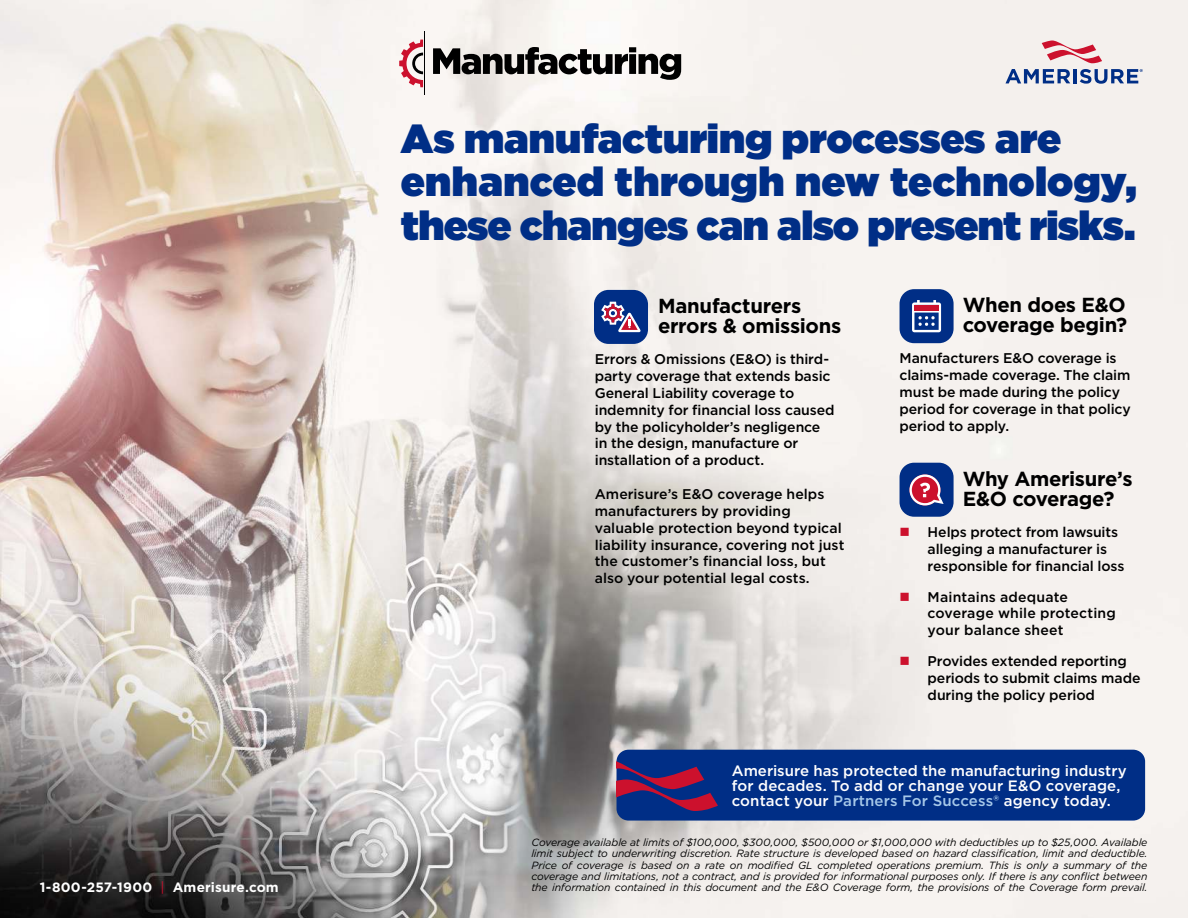
<style>
.page{position:relative;width:1188px;height:918px;background:#fff}
.page>*{position:absolute;margin:0;border:0;box-sizing:border-box;transform-origin:0 0}
.t1{font:900 40.5px/43.5px "Gotham";letter-spacing:-.005em;color:#002e86}
.t2{font:700 20.25px/20.2px "Gotham";letter-spacing:-.02em;color:#000}
.t3{font:500 15px/15px "Gotham";letter-spacing:.005em;color:#fff}
.t4{font:500 14.1px/16.8px "Gotham";letter-spacing:-.005em;color:#000}
.t5{font:700 13.5px "Gotham";letter-spacing:.015em;color:#fff}
.t6{font:italic 10.5px/11.2px "Gotham";letter-spacing:-.015em;color:#000;text-align:justify}
.s1{color:#a6c8e9}
.s2{font-weight:400;color:#cc112d}
</style>
<div class="page">
<img style="left:0;top:0;width:1188px;height:918px">
<svg style="left:433px;top:47px;width:248px;height:33px"></svg>
<svg style="left:399px;top:40px;width:24px;height:47px"></svg>
<hr style="left:424px;top:32px;width:1px;height:63px;background:#000">
<svg style="left:1042px;top:40px;width:60px;height:23px"></svg>
<svg style="left:1006px;top:69px;width:64px;height:14px"></svg>
<hr style="left:1073px;top:69px;width:4px;height:14px;background:#002e86">
<svg style="left:1080px;top:69px;width:63px;height:15px"></svg>
<div style="left:617px;top:750px;width:528px;height:71px;background:#002e86;border-radius:12px"></div>
<svg style="left:617px;top:761px;width:101px;height:50px"></svg>
<div style="left:594px;top:290px;width:54px;height:54px;background:#002e86;border-radius:15px"></div>
<div style="left:900px;top:463px;width:54px;height:54px;background:#002e86;border-radius:15px"></div>
<div style="left:900px;top:289px;width:54px;height:54px;background:#002e86;border-radius:15px"></div>
<svg style="left:601px;top:302px;width:40px;height:30px"></svg>
<svg style="left:909px;top:474px;width:35px;height:31px"></svg>
<svg style="left:912px;top:300px;width:29px;height:32px"></svg>
<div style="left:914px;top:305px;width:25px;height:5px;background:#cc112d"></div>
<svg style="left:901px;top:528px;width:8px;height:8px"></svg>
<svg style="left:901px;top:592px;width:8px;height:9px"></svg>
<svg style="left:901px;top:657px;width:8px;height:8px"></svg>
<h1 class="t1" style="left:401px;top:119px;width:738px">As manufacturing processes are enhanced through new technology, these changes can also present risks.</h1>
<h2 class="t2" style="left:658px;top:297px;width:185px">Manufacturers errors &amp; omissions</h2>
<p class="t4" style="left:595px;top:351px;width:241px">Errors &amp; Omissions (E&amp;O) is third&shy;party coverage that extends basic<br>General Liability coverage to indemnity for financial loss caused by the policyholder’s negligence in the design, manufacture or installation of a product.</p>
<p class="t4" style="left:595px;top:486px;width:251px">Amerisure’s E&amp;O coverage helps manufacturers by providing valuable protection beyond typical liability insurance, covering not just the customer’s financial loss, but also your potential legal costs.</p>
<h2 class="t2" style="left:963px;top:296px;width:166px">When does E&amp;O coverage begin?</h2>
<p class="t4" style="left:900px;top:351px;width:233px">Manufacturers E&amp;O coverage is claims-made coverage. The claim must be made during the policy period for coverage in that policy period to apply.</p>
<h2 class="t2" style="left:963px;top:469px;width:171px">Why Amerisure’s<br>E&amp;O coverage?</h2>
<p class="t4" style="left:928px;top:524px;width:198px">Helps protect from lawsuits alleging a manufacturer is responsible for financial loss</p>
<p class="t4" style="left:928px;top:589px;width:190px">Maintains adequate coverage while protecting your balance sheet</p>
<p class="t4" style="left:928px;top:654px;width:214px">Provides extended reporting periods to submit claims made during the policy period</p>
<p class="t3" style="left:732px;top:764px;width:397px">Amerisure has protected the manufacturing industry for decades. To add or change your E&amp;O coverage, contact your <span class="s1">Partners For Success®</span> agency today.</p>
<p class="t6" style="left:531px;top:837px;width:618px">Coverage available at limits of $100,000, $300,000, $500,000 or $1,000,000 with deductibles up to $25,000. Available limit subject to underwriting discretion. Rate structure is developed based on hazard classification, limit and deductible.<br>Price of coverage is based on a rate on modified GL completed operations premium. This is only a summary of the coverage and limitations, not a contract, and is provided for informational purposes only. If there is any conflict between</p>
<p class="t5" style="left:40px;top:881px;width:240px">1-800-257-1900 <span class="s2">|</span> Amerisure.com</p>
<p class="t6" style="left:531px;top:882px;width:618px">the information contained in this document and the E&amp;O Coverage form, the provisions of the Coverage form prevail.</p>
</div>
